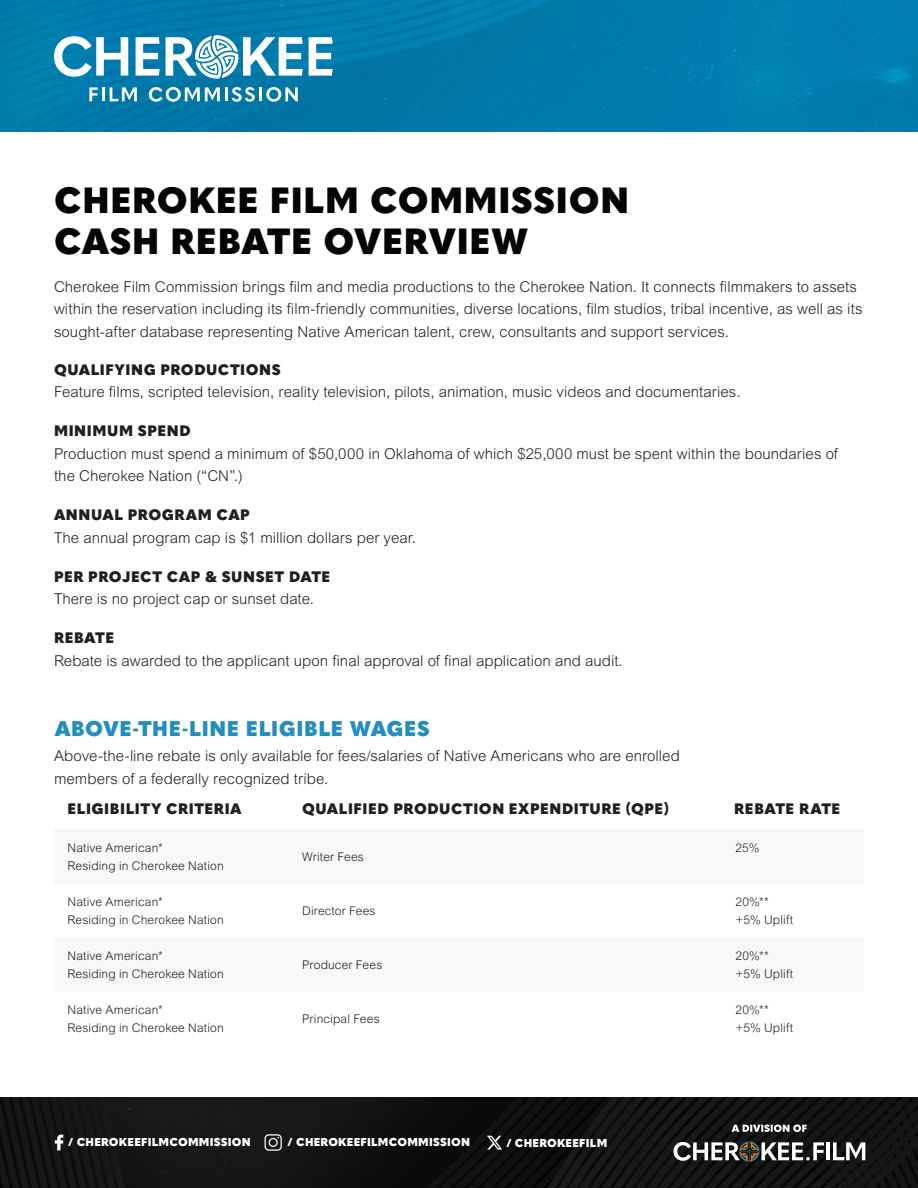
<style>
.page{position:relative;width:918px;height:1188px;background:#fff}
.page>*{position:absolute;margin:0;border:0;box-sizing:border-box;transform-origin:0 0}
.Headline{font:900 36px/40.5px "Quasimoda";letter-spacing:.02em;color:#040503}
.Subheadline{font:900 21px "Quasimoda";letter-spacing:.03em;color:#238ebe}
.Subheadline-2{font:300 15px/22.5px "Arial MT Pro";letter-spacing:.005em;color:#231f20}
.Subheadline-3{font:900 15px "Quasimoda";letter-spacing:.035em;color:#231f20}
.Subheadline-4{font:300 12px "Arial MT Pro";letter-spacing:.015em;color:#231f20}
.Headline-2{font:900 11.25px "Quasimoda";letter-spacing:.02em;color:#fff}
</style>
<div class="page">
<img style="left:0;top:1098px;width:918px;height:90px">
<svg style="left:732px;top:1125px;width:75px;height:7px"></svg>
<hr style="left:826px;top:1142px;width:4px;height:18px;background:#fff">
<svg style="left:833px;top:1142px;width:32px;height:18px"></svg>
<svg style="left:673px;top:1141px;width:151px;height:21px"></svg>
<svg style="left:265px;top:1134px;width:17px;height:17px"></svg>
<svg style="left:55px;top:1135px;width:8px;height:15px"></svg>
<img style="left:486px;top:1134px;width:17px;height:17px">
<img style="left:0;top:0;width:918px;height:132px">
<svg style="left:54px;top:36px;width:74px;height:41px"></svg>
<svg style="left:136px;top:37px;width:24px;height:39px"></svg>
<svg style="left:309px;top:37px;width:24px;height:39px"></svg>
<svg style="left:89px;top:87px;width:9px;height:14px"></svg>
<hr style="left:102px;top:87px;width:3px;height:14px;background:#fff">
<svg style="left:110px;top:87px;width:27px;height:14px"></svg>
<svg style="left:149px;top:87px;width:71px;height:15px"></svg>
<hr style="left:225px;top:87px;width:3px;height:14px;background:#fff">
<svg style="left:232px;top:87px;width:23px;height:15px"></svg>
<hr style="left:259px;top:87px;width:3px;height:14px;background:#fff">
<svg style="left:266px;top:87px;width:32px;height:15px"></svg>
<svg style="left:166px;top:35px;width:137px;height:44px"></svg>
<div style="left:54px;top:937px;width:810px;height:55px;background:#f8f8f7"></div>
<div style="left:54px;top:829px;width:810px;height:54px;background:#f8f8f7"></div>
<p class="Headline" style="left:54px;top:178px;width:577px">CHEROKEE FILM COMMISSION<br>CASH REBATE OVERVIEW</p>
<p class="Subheadline-2" style="left:54px;top:276px;width:810px">Cherokee Film Commission brings film and media productions to the Cherokee Nation. It connects filmmakers to assets within the reservation including its film-friendly communities, diverse locations, film studios, tribal incentive, as well as its sought-after database representing Native American talent, crew, consultants and support services.</p>
<p class="Subheadline-3" style="left:54px;top:358px;width:228px">QUALIFYING PRODUCTIONS</p>
<p class="Subheadline-2" style="left:54px;top:381px;width:688px">Feature films, scripted television, reality television, pilots, animation, music videos and documentaries.</p>
<p class="Subheadline-3" style="left:54px;top:419px;width:138px">MINIMUM SPEND</p>
<p class="Subheadline-2" style="left:54px;top:443px;width:786px">Production must spend a minimum of $50,000 in Oklahoma of which $25,000 must be spent within the boundaries of the Cherokee Nation (“CN”.)</p>
<p class="Subheadline-3" style="left:54px;top:503px;width:197px">ANNUAL PROGRAM CAP</p>
<p class="Subheadline-2" style="left:54px;top:527px;width:364px">The annual program cap is $1 million dollars per year.</p>
<p class="Subheadline-3" style="left:54px;top:565px;width:278px">PER PROJECT CAP &amp; SUNSET DATE</p>
<p class="Subheadline-2" style="left:54px;top:588px;width:262px">There is no project cap or sunset date.</p>
<p class="Subheadline-3" style="left:54px;top:626px;width:62px">REBATE</p>
<p class="Subheadline-2" style="left:54px;top:650px;width:570px">Rebate is awarded to the applicant upon final approval of final application and audit.</p>
<p class="Subheadline" style="left:55px;top:712px;width:377px">ABOVE-THE-LINE ELIGIBLE WAGES</p>
<p class="Subheadline-2" style="left:54px;top:745px;width:627px">Above-the-line rebate is only available for fees/salaries of Native Americans who are enrolled members of a federally recognized tribe.</p>
<p class="Subheadline-3" style="left:68px;top:796px;width:176px">ELIGIBILITY CRITERIA</p>
<p class="Subheadline-4" style="left:68px;top:840px;width:97px">Native American*</p>
<p class="Subheadline-4" style="left:68px;top:858px;width:158px">Residing in Cherokee Nation</p>
<p class="Subheadline-4" style="left:68px;top:894px;width:97px">Native American*</p>
<p class="Subheadline-4" style="left:68px;top:912px;width:158px">Residing in Cherokee Nation</p>
<p class="Subheadline-4" style="left:68px;top:948px;width:97px">Native American*</p>
<p class="Subheadline-4" style="left:68px;top:966px;width:158px">Residing in Cherokee Nation</p>
<p class="Subheadline-4" style="left:68px;top:1002px;width:97px">Native American*</p>
<p class="Subheadline-4" style="left:68px;top:1020px;width:158px">Residing in Cherokee Nation</p>
<p class="Subheadline-3" style="left:302px;top:796px;width:368px">QUALIFIED PRODUCTION EXPENDITURE (QPE)</p>
<p class="Subheadline-3" style="left:734px;top:796px;width:108px">REBATE RATE</p>
<p class="Subheadline-4" style="left:302px;top:849px;width:63px">Writer Fees</p>
<p class="Subheadline-4" style="left:735px;top:840px;width:26px">25%</p>
<p class="Subheadline-4" style="left:302px;top:903px;width:75px">Director Fees</p>
<p class="Subheadline-4" style="left:302px;top:957px;width:82px">Producer Fees</p>
<p class="Subheadline-4" style="left:302px;top:1011px;width:79px">Principal Fees</p>
<p class="Subheadline-4" style="left:735px;top:894px;width:35px">20%**</p>
<p class="Subheadline-4" style="left:735px;top:912px;width:59px">+5% Uplift</p>
<p class="Subheadline-4" style="left:735px;top:948px;width:35px">20%**</p>
<p class="Subheadline-4" style="left:735px;top:966px;width:59px">+5% Uplift</p>
<p class="Subheadline-4" style="left:735px;top:1002px;width:35px">20%**</p>
<p class="Subheadline-4" style="left:735px;top:1020px;width:59px">+5% Uplift</p>
<p class="Headline-2" style="left:68px;top:1134px;width:184px">/ CHEROKEEFILMCOMMISSION</p>
<p class="Headline-2" style="left:287px;top:1134px;width:184px">/ CHEROKEEFILMCOMMISSION</p>
<p class="Headline-2" style="left:506px;top:1134px;width:102px">/ CHEROKEEFILM</p>
</div>
